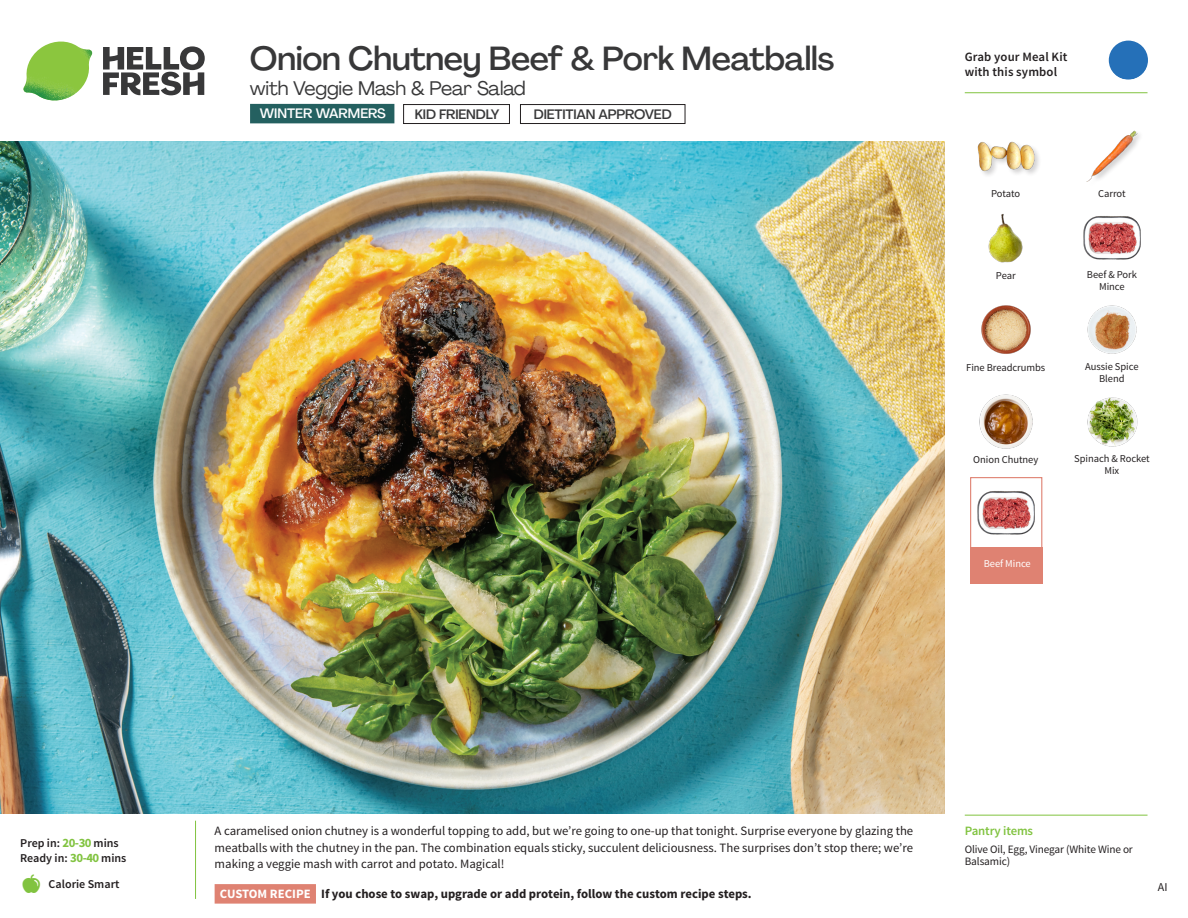
<style>
.page{position:relative;width:1188px;height:918px;background:#fff}
.page>*{position:absolute;margin:0;border:0;box-sizing:border-box;transform-origin:0 0}
._15_Titel_UK{font:500 33px "Agrandir";letter-spacing:-.01em;color:#383839}
._15_Titel_UK-2{font:19.5px "Agrandir";letter-spacing:-.01em;color:#383839}
.t1{font:500 13.5px "Agrandir";letter-spacing:-.01em;color:#383839}
.t2{font:500 13.5px "Agrandir";color:#fff}
.Step_6_Text_AU{font:12.75px/16.5px "Source Sans Pro";color:#231f20;text-align:justify}
.Step_6_Text_AU-2{font:700 12.75px "Source Sans Pro";color:#231f20}
.t3{font:600 12.75px/15px "Source Sans Pro";letter-spacing:.01em;color:#231f20}
._04_Headers_Front{font:600 12.75px "Source Sans Pro";letter-spacing:-.01em;color:#81c340}
._04_Intro{font:600 12px "Source Sans Pro";color:#231f20}
.t4{font:12px "Source Sans Pro";color:#231f20}
._05_Pantry{font:11.25px/12px "Source Sans Pro";letter-spacing:-.01em;color:#231f20}
._18_FRONT_ingredient{font:10.5px/12px "Source Sans Pro";letter-spacing:-.005em;color:#231f20;text-align:center}
._18_FRONT_ingredient-2{font:10.5px "Source Sans Pro";letter-spacing:-.005em;color:#fff}
.s1{font-weight:700;font-size:12.75px;color:#81c340}
.s2{color:#fff}
</style>
<div class="page">
<svg style="left:103px;top:46px;width:102px;height:49px"></svg>
<img style="left:23px;top:42px;width:69px;height:59px">
<div style="left:215px;top:884px;width:101px;height:20px;background:#ebb2a8"></div>
<svg style="left:195px;top:820px;width:121px;height:83px"></svg>
<img style="left:0;top:142px;width:945px;height:672px">
<div style="left:970px;top:477px;width:72px;height:72px;border:1px solid #df8272"></div>
<div style="left:970px;top:547px;width:72px;height:37px;background:#df8272"></div>
<img style="left:977px;top:491px;width:57px;height:44px">
<img style="left:1087px;top:305px;width:50px;height:49px">
<img style="left:1087px;top:397px;width:51px;height:50px">
<img style="left:979px;top:394px;width:54px;height:55px">
<img style="left:981px;top:305px;width:50px;height:49px">
<img style="left:988px;top:214px;width:35px;height:49px">
<img style="left:1083px;top:216px;width:58px;height:44px">
<div style="left:977px;top:141px;width:65px;height:37px;background:#231f20;opacity:.2"></div>
<img style="left:977px;top:141px;width:57px;height:37px">
<img style="left:1086px;top:130px;width:54px;height:52px">
<hr style="left:965px;top:815px;width:183px;height:1px;background:#81c340">
<svg style="left:1091px;top:40px;width:57px;height:54px"></svg>
<hr style="left:965px;top:92px;width:183px;height:1px;background:#81c340">
<div style="left:520px;top:104px;width:165px;height:20px;border:1px solid #231f20"></div>
<div style="left:403px;top:104px;width:107px;height:20px;border:1px solid #231f20"></div>
<div style="left:250px;top:104px;width:144px;height:19px;background:#246060"></div>
<p class="_15_Titel_UK" style="left:250px;top:38px;width:586px">Onion Chutney Beef &amp; Pork Meatballs</p>
<p class="_15_Titel_UK-2" style="left:250px;top:76px;width:277px">with Veggie Mash &amp; Pear Salad</p>
<p class="t2" style="left:260px;top:105px;width:128px">WINTER WARMERS</p>
<p class="t1" style="left:415px;top:106px;width:86px">KID FRIENDLY</p>
<p class="t1" style="left:534px;top:106px;width:139px">DIETITIAN APPROVED</p>
<p class="t3" style="left:965px;top:50px;width:104px">Grab your Meal Kit with this symbol</p>
<p class="_18_FRONT_ingredient" style="left:991px;top:188px;width:31px">Potato</p>
<p class="_18_FRONT_ingredient" style="left:1098px;top:188px;width:29px">Carrot</p>
<p class="_18_FRONT_ingredient" style="left:996px;top:270px;width:21px">Pear</p>
<p class="_18_FRONT_ingredient" style="left:1087px;top:269px;width:52px">Beef &amp; Pork<br>Mince</p>
<p class="_18_FRONT_ingredient" style="left:966px;top:362px;width:81px">Fine Breadcrumbs</p>
<p class="_18_FRONT_ingredient" style="left:1085px;top:360px;width:55px">Aussie Spice<br>Blend</p>
<p class="_18_FRONT_ingredient" style="left:973px;top:453px;width:67px">Onion Chutney</p>
<p class="_18_FRONT_ingredient" style="left:1074px;top:452px;width:77px">Spinach &amp; Rocket<br>Mix</p>
<p class="_18_FRONT_ingredient-2" style="left:984px;top:557px;width:48px">Beef Mince</p>
<p class="_04_Intro" style="left:20px;top:835px;width:100px">Prep in: <span class="s1">20-30</span> mins</p>
<p class="_04_Intro" style="left:20px;top:850px;width:108px">Ready in: <span class="s1">30-40</span> mins</p>
<p class="_04_Intro" style="left:49px;top:876px;width:72px">Calorie Smart</p>
<p class="Step_6_Text_AU" style="left:215px;top:823px;width:700px">A caramelised onion chutney is a wonderful topping to add, but we’re going to one-up that tonight. Surprise everyone by glazing the meatballs with the chutney in the pan. The combination equals sticky, succulent deliciousness. The surprises don’t stop there; we’re making a veggie mash with carrot and potato. Magical!</p>
<p class="Step_6_Text_AU-2" style="left:220px;top:885px;width:533px"><span class="s2">CUSTOM RECIPE</span> If you chose to swap, upgrade or add protein, follow the custom recipe steps.</p>
<p class="_04_Headers_Front" style="left:965px;top:822px;width:70px">Pantry items</p>
<p class="_05_Pantry" style="left:965px;top:844px;width:170px">Olive Oil, Egg, Vinegar (White Wine or<br>Balsamic)</p>
<p class="t4" style="left:1158px;top:879px;width:11px">AI</p>
</div>
